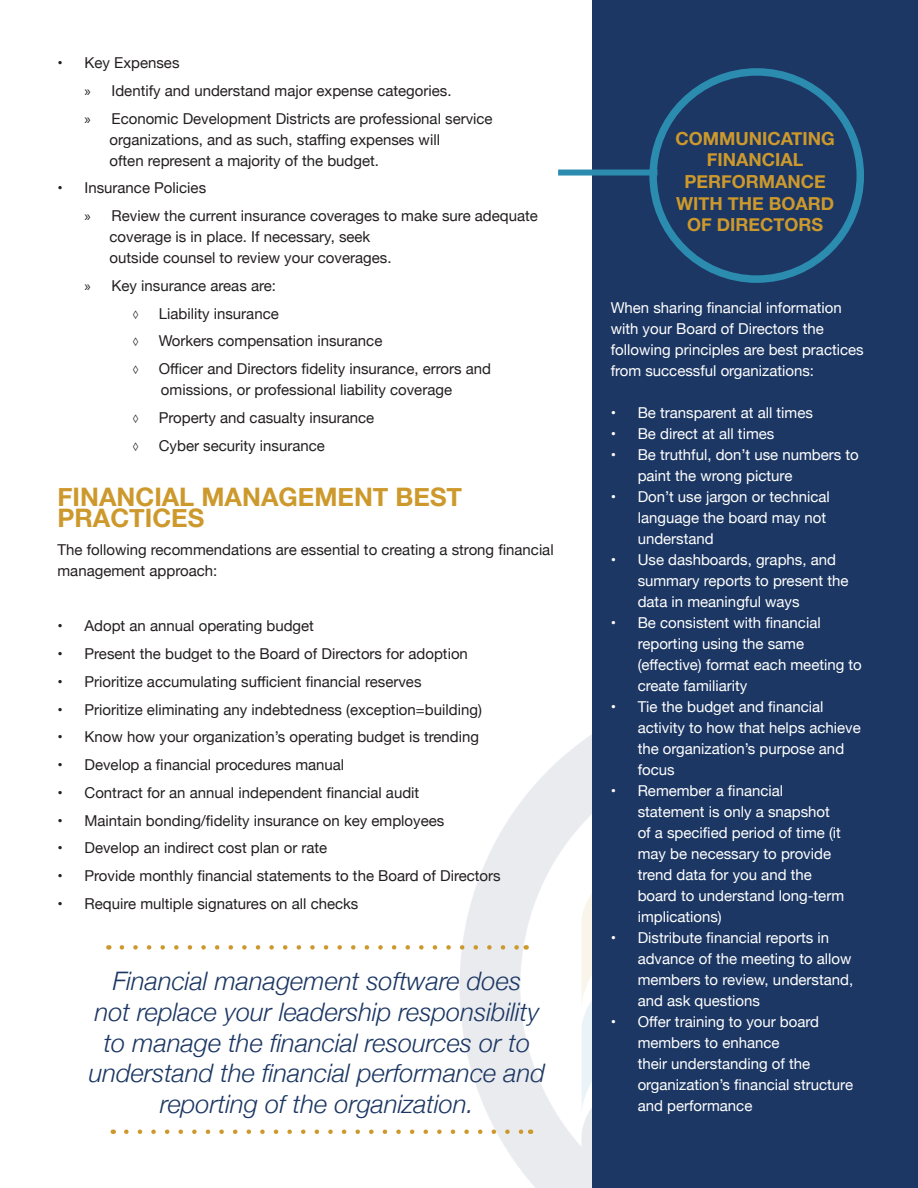
<style>
.page{position:relative;width:918px;height:1188px;background:#fff}
.page>*{position:absolute;margin:0;border:0;box-sizing:border-box;transform-origin:0 0}
.t1{font:italic 300 25.5px/30.6px "Helvetica Neue";color:#1c3763;text-align:center}
.t2{font:700 25.5px/21px "Helvetica Neue";color:#cd992c}
.t3{font:700 18px/21.6px "Helvetica Neue";color:#cd992c;text-align:center}
.t4{font:15px/21px "Helvetica Neue";color:#231f20}
.t5{font:15px/21px "Helvetica Neue";color:#fff}
.s1{font-family:"Myriad Pro"}
</style>
<div class="page">
<img style="left:460px;top:686px;width:133px;height:502px">
<div style="left:593px;top:0;width:325px;height:1188px;background:#1c3763"></div>
<div style="left:649px;top:68px;width:215px;height:215px;border:8px solid #2b8cb0;border-radius:50%"></div>
<div style="left:558px;top:170px;width:99px;height:6px;background:#2b8cb0"></div>
<svg style="left:122px;top:945px;width:397px;height:5px"></svg>
<svg style="left:126px;top:1130px;width:397px;height:4px"></svg>
<p class="t4" style="left:85px;top:50px;width:410px;line-height:27.8px;text-indent:-27px">• Key Expenses<br><span class="s1">»</span> Identify and understand major expense categories.<br><span class="s1">»</span> Economic Development Districts are professional service</p>
<p class="t4" style="left:110px;top:130px;width:332px">organizations, and as such, staffing expenses will often represent a majority of the budget.</p>
<p class="t4" style="left:85px;top:175px;width:455px;line-height:27.8px;text-indent:-27px">• Insurance Policies<br><span class="s1">»</span> Review the current insurance coverages to make sure adequate</p>
<p class="t4" style="left:110px;top:227px;width:283px">coverage is in place. If necessary, seek outside counsel to review your coverages.</p>
<p class="t4" style="left:85px;top:276px;width:193px"><span class="s1">»</span> Key insurance areas are:</p>
<p class="t4" style="left:159px;top:304px;width:122px">Liability insurance</p>
<p class="t4" style="left:159px;top:331px;width:225px">Workers compensation insurance</p>
<p class="t4" style="left:159px;top:359px;width:334px">Officer and Directors fidelity insurance, errors and omissions, or professional liability coverage</p>
<p class="t4" style="left:159px;top:408px;width:217px">Property and casualty insurance</p>
<p class="t4" style="left:159px;top:436px;width:168px">Cyber security insurance</p>
<h1 class="t2" style="left:58px;top:487px;width:406px">FINANCIAL MANAGEMENT BEST<br>PRACTICES</h1>
<p class="t4" style="left:58px;top:540px;width:498px">The following recommendations are essential to creating a strong financial management approach:</p>
<p class="t4" style="left:58px;top:616px;width:258px">• Adopt an annual operating budget</p>
<p class="t4" style="left:58px;top:644px;width:412px">• Present the budget to the Board of Directors for adoption</p>
<p class="t4" style="left:58px;top:672px;width:365px">• Prioritize accumulating sufficient financial reserves</p>
<p class="t4" style="left:58px;top:700px;width:426px">• Prioritize eliminating any indebtedness (exception=building)</p>
<p class="t4" style="left:58px;top:727px;width:423px">• Know how your organization’s operating budget is trending</p>
<p class="t4" style="left:58px;top:755px;width:288px">• Develop a financial procedures manual</p>
<p class="t4" style="left:58px;top:783px;width:363px">• Contract for an annual independent financial audit</p>
<p class="t4" style="left:58px;top:811px;width:388px">• Maintain bonding/fidelity insurance on key employees</p>
<p class="t4" style="left:58px;top:838px;width:271px">• Develop an indirect cost plan or rate</p>
<p class="t4" style="left:58px;top:866px;width:445px">• Provide monthly financial statements to the Board of Directors</p>
<p class="t4" style="left:58px;top:894px;width:302px">• Require multiple signatures on all checks</p>
<p class="t1" style="left:89px;top:964px;width:458px">Financial management software does<br>not replace your leadership responsibility to manage the financial resources or to understand the financial performance and reporting of the organization.</p>
<p class="t3" style="left:676px;top:128px;width:161px">COMMUNICATING<br>FINANCIAL<br>PERFORMANCE<br>WITH THE BOARD<br>OF DIRECTORS</p>
<p class="t5" style="left:611px;top:298px;width:255px">When sharing financial information with your Board of Directors the following principles are best practices from successful organizations:</p>
<p class="t5" style="left:611px;top:403px;width:204px">• Be transparent at all times</p>
<p class="t5" style="left:611px;top:424px;width:165px">• Be direct at all times</p>
<p class="t5" style="left:638px;top:445px;width:223px;text-indent:-27px">• Be truthful, don’t use numbers to paint the wrong picture</p>
<p class="t5" style="left:638px;top:487px;width:194px;text-indent:-27px">• Don’t use jargon or technical language the board may not understand</p>
<p class="t5" style="left:638px;top:550px;width:212px;text-indent:-27px">• Use dashboards, graphs, and summary reports to present the data in meaningful ways</p>
<p class="t5" style="left:638px;top:613px;width:226px;text-indent:-27px">• Be consistent with financial reporting using the same (effective) format each meeting to create familiarity</p>
<p class="t5" style="left:638px;top:697px;width:225px;text-indent:-27px">• Tie the budget and financial activity to how that helps achieve the organization’s purpose and focus</p>
<p class="t5" style="left:638px;top:781px;width:208px;text-indent:-27px">• Remember a financial statement is only a snapshot of a specified period of time (it may be necessary to provide trend data for you and the board to understand long-term implications)</p>
<p class="t5" style="left:638px;top:928px;width:217px;text-indent:-27px">• Distribute financial reports in advance of the meeting to allow members to review, understand, and ask questions</p>
<p class="t5" style="left:638px;top:1012px;width:217px;text-indent:-27px">• Offer training to your board members to enhance<br>their understanding of the organization’s financial structure and performance</p>
</div>
